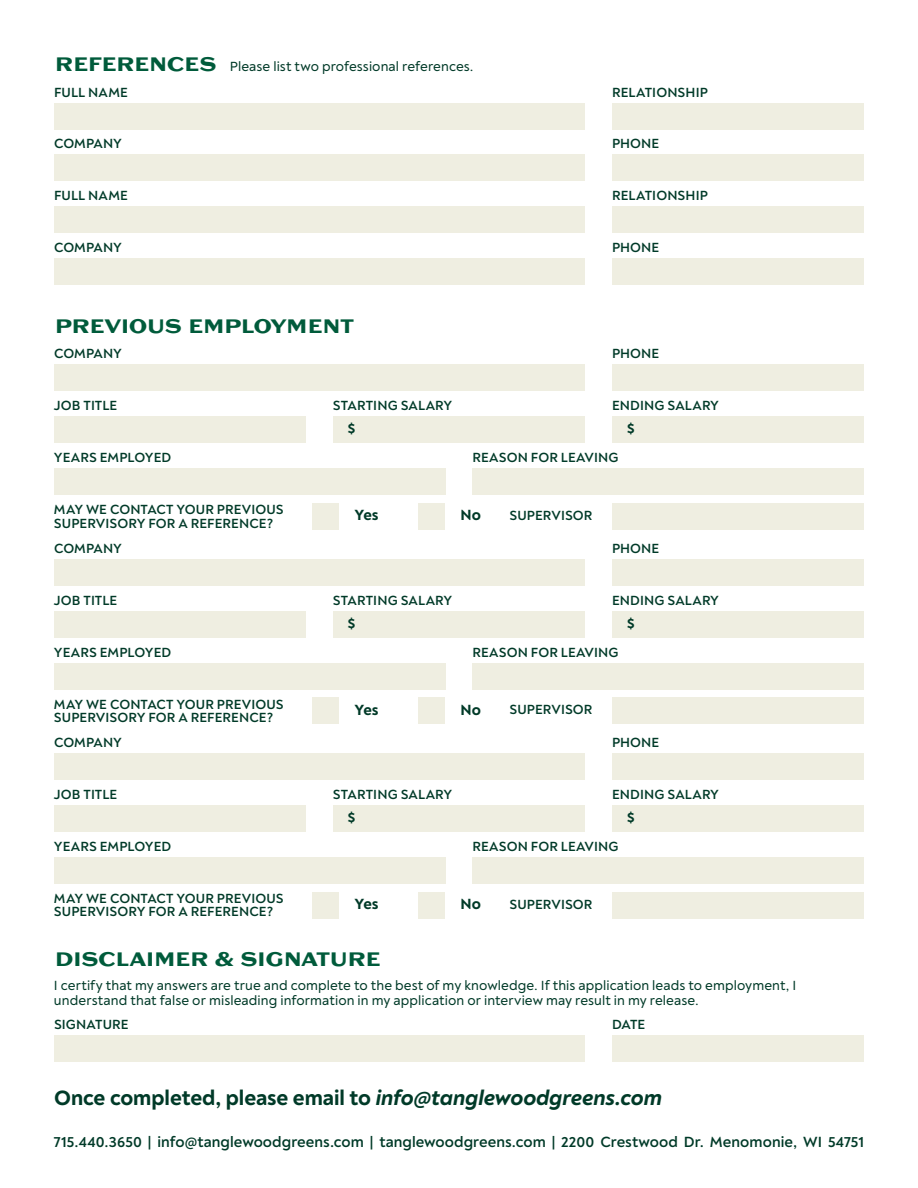
<style>
.page{position:relative;width:918px;height:1188px;background:#fff}
.page>*{position:absolute;margin:0;border:0;box-sizing:border-box;transform-origin:0 0}
.t1{font:800 21px "Noah Head";letter-spacing:-.005em;color:#003a28}
.t2{font:700 21px "Sweet Gothic";letter-spacing:-.105em;color:#005b3b}
.t3{font:700 15px "Noah Head";letter-spacing:.005em;color:#003a28}
.t4{font:800 15px "Noah Head";color:#003a28}
.t5{font:700 13.5px/13.5px "Noah Head";letter-spacing:.01em;color:#003a28}
.t6{font:500 13.5px/15px "Noah Head";letter-spacing:.005em;color:#003a28}
.t7{font:800 13.5px "Noah Head";color:#003a28}
.s1{font-style:italic}
</style>
<div class="page">
<div style="left:54px;top:103px;width:531px;height:27px;background:#efeee1"></div>
<div style="left:612px;top:103px;width:252px;height:27px;background:#efeee1"></div>
<div style="left:54px;top:1035px;width:531px;height:27px;background:#efeee1"></div>
<div style="left:612px;top:1035px;width:252px;height:27px;background:#efeee1"></div>
<div style="left:54px;top:364px;width:531px;height:27px;background:#efeee1"></div>
<div style="left:612px;top:364px;width:252px;height:27px;background:#efeee1"></div>
<div style="left:54px;top:154px;width:531px;height:27px;background:#efeee1"></div>
<div style="left:612px;top:154px;width:252px;height:27px;background:#efeee1"></div>
<div style="left:54px;top:206px;width:531px;height:27px;background:#efeee1"></div>
<div style="left:612px;top:206px;width:252px;height:27px;background:#efeee1"></div>
<div style="left:54px;top:258px;width:531px;height:27px;background:#efeee1"></div>
<div style="left:612px;top:258px;width:252px;height:27px;background:#efeee1"></div>
<div style="left:54px;top:416px;width:252px;height:27px;background:#efeee1"></div>
<div style="left:333px;top:416px;width:252px;height:27px;background:#efeee1"></div>
<div style="left:612px;top:416px;width:252px;height:27px;background:#efeee1"></div>
<div style="left:54px;top:468px;width:392px;height:27px;background:#efeee1"></div>
<div style="left:472px;top:468px;width:392px;height:27px;background:#efeee1"></div>
<div style="left:612px;top:503px;width:252px;height:27px;background:#efeee1"></div>
<div style="left:312px;top:503px;width:27px;height:27px;background:#efeee1"></div>
<div style="left:418px;top:503px;width:27px;height:27px;background:#efeee1"></div>
<div style="left:54px;top:559px;width:531px;height:27px;background:#efeee1"></div>
<div style="left:612px;top:559px;width:252px;height:27px;background:#efeee1"></div>
<div style="left:54px;top:611px;width:252px;height:27px;background:#efeee1"></div>
<div style="left:333px;top:611px;width:252px;height:27px;background:#efeee1"></div>
<div style="left:612px;top:611px;width:252px;height:27px;background:#efeee1"></div>
<div style="left:54px;top:663px;width:392px;height:27px;background:#efeee1"></div>
<div style="left:472px;top:663px;width:392px;height:27px;background:#efeee1"></div>
<div style="left:612px;top:697px;width:252px;height:27px;background:#efeee1"></div>
<div style="left:312px;top:697px;width:27px;height:27px;background:#efeee1"></div>
<div style="left:418px;top:697px;width:27px;height:27px;background:#efeee1"></div>
<div style="left:54px;top:753px;width:531px;height:27px;background:#efeee1"></div>
<div style="left:612px;top:753px;width:252px;height:27px;background:#efeee1"></div>
<div style="left:54px;top:805px;width:252px;height:27px;background:#efeee1"></div>
<div style="left:333px;top:805px;width:252px;height:27px;background:#efeee1"></div>
<div style="left:612px;top:805px;width:252px;height:27px;background:#efeee1"></div>
<div style="left:54px;top:857px;width:392px;height:27px;background:#efeee1"></div>
<div style="left:472px;top:857px;width:392px;height:27px;background:#efeee1"></div>
<div style="left:612px;top:892px;width:252px;height:27px;background:#efeee1"></div>
<div style="left:312px;top:892px;width:27px;height:27px;background:#efeee1"></div>
<div style="left:418px;top:892px;width:27px;height:27px;background:#efeee1"></div>
<h1 class="t2" style="left:54px;top:51px;width:165px">REFERENCES</h1>
<p class="t5" style="left:54px;top:85px;width:75px">FULL NAME</p>
<p class="t6" style="left:230px;top:59px;width:245px">Please list two professional references.</p>
<p class="t5" style="left:612px;top:85px;width:97px">RELATIONSHIP</p>
<p class="t5" style="left:54px;top:137px;width:70px">COMPANY</p>
<p class="t5" style="left:612px;top:137px;width:49px">PHONE</p>
<p class="t5" style="left:54px;top:189px;width:75px">FULL NAME</p>
<p class="t5" style="left:612px;top:189px;width:97px">RELATIONSHIP</p>
<p class="t5" style="left:54px;top:241px;width:70px">COMPANY</p>
<p class="t5" style="left:612px;top:241px;width:49px">PHONE</p>
<h1 class="t2" style="left:54px;top:313px;width:302px">PREVIOUS EMPLOYMENT</h1>
<p class="t5" style="left:54px;top:347px;width:70px">COMPANY</p>
<p class="t5" style="left:612px;top:347px;width:49px">PHONE</p>
<p class="t5" style="left:54px;top:399px;width:65px">JOB TITLE</p>
<p class="t5" style="left:333px;top:399px;width:121px">STARTING SALARY</p>
<p class="t5" style="left:612px;top:399px;width:109px">ENDING SALARY</p>
<p class="t7" style="left:348px;top:420px;width:9px">$</p>
<p class="t7" style="left:627px;top:420px;width:9px">$</p>
<p class="t5" style="left:54px;top:451px;width:119px">YEARS EMPLOYED</p>
<p class="t5" style="left:472px;top:451px;width:148px">REASON FOR LEAVING</p>
<p class="t5" style="left:54px;top:503px;width:231px">MAY WE CONTACT YOUR PREVIOUS<br>SUPERVISORY FOR A REFERENCE?</p>
<p class="t4" style="left:355px;top:506px;width:26px">Yes</p>
<p class="t4" style="left:460px;top:506px;width:22px">No</p>
<p class="t5" style="left:54px;top:542px;width:70px">COMPANY</p>
<p class="t5" style="left:612px;top:542px;width:49px">PHONE</p>
<p class="t5" style="left:509px;top:509px;width:84px">SUPERVISOR</p>
<p class="t5" style="left:54px;top:593px;width:65px">JOB TITLE</p>
<p class="t5" style="left:333px;top:593px;width:121px">STARTING SALARY</p>
<p class="t5" style="left:612px;top:593px;width:109px">ENDING SALARY</p>
<p class="t7" style="left:348px;top:614px;width:9px">$</p>
<p class="t7" style="left:627px;top:614px;width:9px">$</p>
<p class="t5" style="left:54px;top:645px;width:119px">YEARS EMPLOYED</p>
<p class="t5" style="left:472px;top:645px;width:148px">REASON FOR LEAVING</p>
<p class="t5" style="left:54px;top:697px;width:231px">MAY WE CONTACT YOUR PREVIOUS<br>SUPERVISORY FOR A REFERENCE?</p>
<p class="t4" style="left:355px;top:700px;width:26px">Yes</p>
<p class="t4" style="left:460px;top:700px;width:22px">No</p>
<p class="t5" style="left:54px;top:736px;width:70px">COMPANY</p>
<p class="t5" style="left:612px;top:736px;width:49px">PHONE</p>
<p class="t5" style="left:509px;top:703px;width:84px">SUPERVISOR</p>
<p class="t5" style="left:54px;top:788px;width:65px">JOB TITLE</p>
<p class="t5" style="left:333px;top:788px;width:121px">STARTING SALARY</p>
<p class="t5" style="left:612px;top:788px;width:109px">ENDING SALARY</p>
<p class="t7" style="left:348px;top:809px;width:9px">$</p>
<p class="t7" style="left:627px;top:809px;width:9px">$</p>
<p class="t5" style="left:54px;top:840px;width:119px">YEARS EMPLOYED</p>
<p class="t5" style="left:472px;top:840px;width:148px">REASON FOR LEAVING</p>
<p class="t5" style="left:54px;top:892px;width:231px">MAY WE CONTACT YOUR PREVIOUS<br>SUPERVISORY FOR A REFERENCE?</p>
<p class="t4" style="left:355px;top:894px;width:26px">Yes</p>
<p class="t4" style="left:460px;top:894px;width:22px">No</p>
<p class="t5" style="left:509px;top:897px;width:84px">SUPERVISOR</p>
<h1 class="t2" style="left:54px;top:946px;width:329px">DISCLAIMER &amp; SIGNATURE</h1>
<p class="t6" style="left:54px;top:978px;width:744px">I certify that my answers are true and complete to the best of my knowledge. If this application leads to employment, I understand that false or misleading information in my application or interview may result in my release.</p>
<p class="t5" style="left:54px;top:1018px;width:76px">SIGNATURE</p>
<p class="t5" style="left:612px;top:1018px;width:35px">DATE</p>
<h1 class="t1" style="left:54px;top:1084px;width:610px">Once completed, please email to <span class="s1">info@tanglewoodgreens.com</span></h1>
<p class="t3" style="left:54px;top:1132px;width:812px">715.440.3650 | info@tanglewoodgreens.com | tanglewoodgreens.com | 2200 Crestwood Dr. Menomonie, WI 54751</p>
</div>
